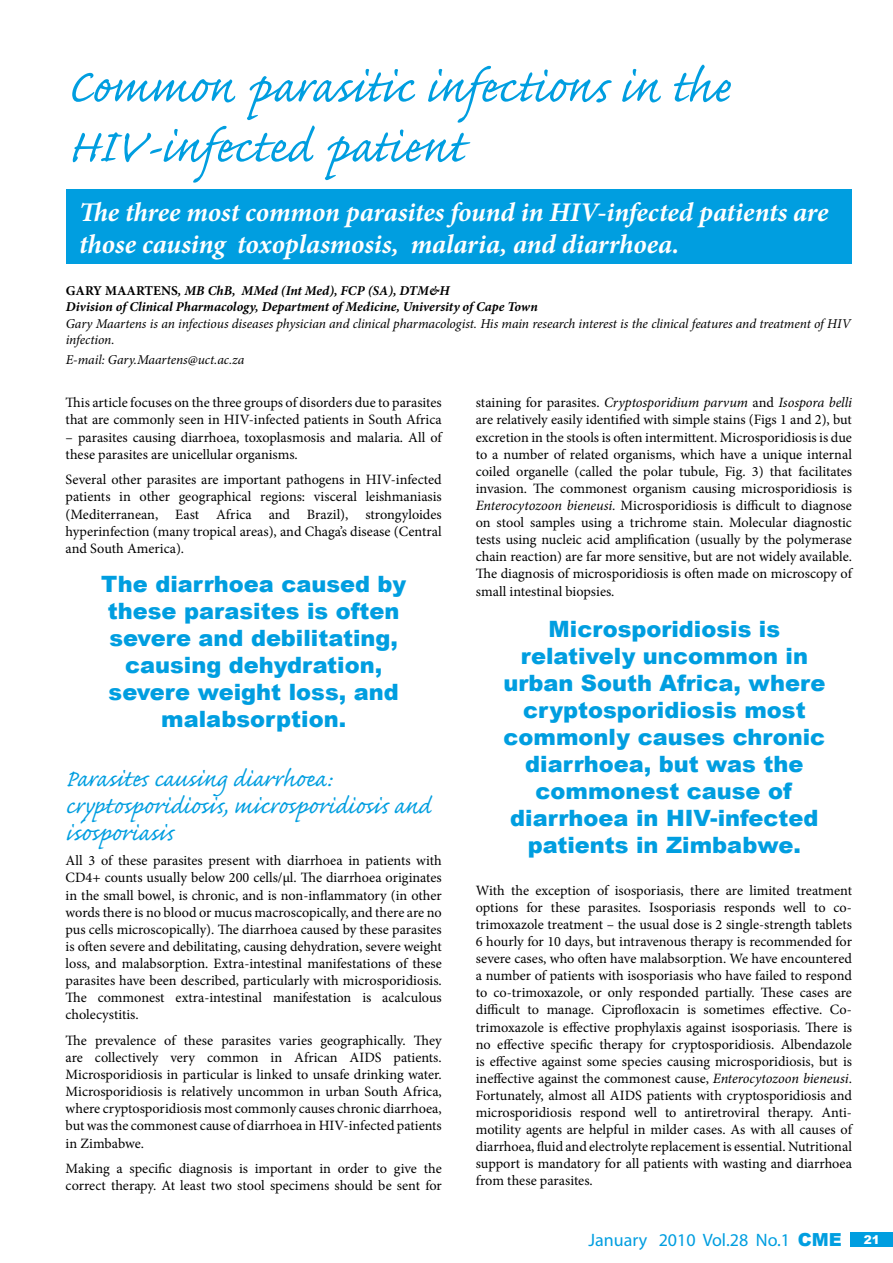
<style>
.page{position:relative;width:893px;height:1263px;background:#fff}
.page>*{position:absolute;margin:0;border:0;box-sizing:border-box;transform-origin:0 0}
.t1{font:60px/60px "Caflisch Script Pro";letter-spacing:-.005em;color:#009ee0}
.t2{font:30px/27px "Caflisch Script Pro";letter-spacing:-.005em;color:#009ee0}
.t3{font:italic 700 27px/32.4px "Minion Pro";letter-spacing:-.005em;color:#fff}
.t4{font:900 22.5px/27px "Arial";color:#009ee0;text-align:center}
.t5{font:18px "Myriad";color:#009ee0}
.t6{font:14.25px/17.1px "Minion Pro";color:#000;text-align:justify}
.t7{font:italic 13.5px/16.2px "Minion Pro";letter-spacing:-.01em;color:#000}
.t8{font:italic 700 13.5px/16.2px "Minion Pro";letter-spacing:-.005em;color:#000}
.s1{font-style:normal}
.s2{font-style:italic}
.s3{font-family:"Arial";font-weight:900}
.s4{font-family:"Arial";font-weight:900;font-size:12px;color:#fff}
</style>
<div class="page">
<div style="left:850px;top:1232px;width:43px;height:15px;background:#009ee0"></div>
<div style="left:66px;top:190px;width:786px;height:74px;background:#009ee0"></div>
<h1 class="t1" style="left:67px;top:63px;width:665px">Common parasitic infec tions in the<br>HIV-infec ted patient</h1>
<h3 class="t3" style="left:79px;top:195px;width:751px">The three most common parasites found in HIV-infected patients are those causing toxoplasmosis, malaria, and diarrhoea.</h3>
<p class="t8" style="left:66px;top:283px;width:474px"><span class="s1">GARY MAARTENS</span>, MB ChB, MMed (Int Med), FCP (SA), DTM&amp;H<br>Division of Clinical Pharmacology, Department of Medicine, University of Cape Town</p>
<p class="t7" style="left:66px;top:315px;width:787px">Gary Maartens is an infectious diseases physician and clinical pharmacologist. His main research interest is the clinical features and treatment of HIV infection.</p>
<p class="t7" style="left:66px;top:352px;width:180px">E-mail: Gary.Maartens@uct.ac.za</p>
<p class="t6" style="left:66px;top:394px;width:378px">This article focuses on the three groups of disorders due to parasites that are commonly seen in HIV-infected patients in South Africa</p>
<p class="t6" style="left:66px;top:428px;width:378px">– parasites causing diarrhoea, toxoplasmosis and malaria. All of these parasites are unicellular organisms.</p>
<p class="t6" style="left:66px;top:471px;width:378px">Several other parasites are important pathogens in HIV-infected patients in other geographical regions: visceral leishmaniasis (Mediterranean, East Africa and Brazil), strongyloides hyperinfection (many tropical areas), and Chaga’s disease (Central and South America).</p>
<h3 class="t4" style="left:101px;top:570px;width:307px">The diarrhoea caused by these parasites is often severe and debilitating, causing dehydration, severe weight loss, and malabsorption.</h3>
<h2 class="t2" style="left:66px;top:768px;width:367px">Parasites causing diarrhoea: cryptosporidiosis, microsporidiosis and isosporiasis</h2>
<p class="t6" style="left:66px;top:852px;width:378px">All 3 of these parasites present with diarrhoea in patients with CD4+ counts usually below 200 cells/µl. The diarrhoea originates in the small bowel, is chronic, and is non-inflammatory (in other words there is no blood or mucus macroscopically, and there are no pus cells microscopically). The diarrhoea caused by these parasites is often severe and debilitating, causing dehydration, severe weight loss, and malabsorption. Extra-intestinal manifestations of these parasites have been described, particularly with microsporidiosis.<br>The commonest extra-intestinal manifestation is acalculous cholecystitis.</p>
<p class="t6" style="left:66px;top:1032px;width:378px">The prevalence of these parasites varies geographically. They are collectively very common in African AIDS patients.<br>Microsporidiosis in particular is linked to unsafe drinking water.<br>Microsporidiosis is relatively uncommon in urban South Africa, where cryptosporidiosis most commonly causes chronic diarrhoea, but was the commonest cause of diarrhoea in HIV-infected patients in Zimbabwe.</p>
<p class="t6" style="left:66px;top:1160px;width:378px">Making a specific diagnosis is important in order to give the correct therapy. At least two stool specimens should be sent for</p>
<p class="t6" style="left:476px;top:394px;width:378px">staining for parasites. <span class="s2">Cryptosporidium parvum</span> and <span class="s2">Isospora belli </span>are relatively easily identified with simple stains (Figs 1 and 2), but excretion in the stools is often intermittent. Microsporidiosis is due to a number of related organisms, which have a unique internal coiled organelle (called the polar tubule, Fig. 3) that facilitates invasion. The commonest organism causing microsporidiosis is <span class="s2">Enterocytozoon bieneusi.</span> Microsporidiosis is difficult to diagnose on stool samples using a trichrome stain. Molecular diagnostic tests using nucleic acid amplification (usually by the polymerase chain reaction) are far more sensitive, but are not widely available.<br>The diagnosis of microsporidiosis is often made on microscopy of small intestinal biopsies.</p>
<h3 class="t4" style="left:503px;top:616px;width:324px">Microsporidiosis is relatively uncommon in urban South Africa, where cryptosporidiosis most commonly causes chronic diarrhoea, but was the commonest cause of diarrhoea in HIV-infected patients in Zimbabwe.</h3>
<p class="t6" style="left:476px;top:882px;width:378px">With the exception of isosporiasis, there are limited treatment options for these parasites. Isosporiasis responds well to co&shy;trimoxazole treatment – the usual dose is 2 single-strength tablets 6 hourly for 10 days, but intravenous therapy is recommended for severe cases, who often have malabsorption. We have encountered a number of patients with isosporiasis who have failed to respond to co-trimoxazole, or only responded partially. These cases are difficult to manage. Ciprofloxacin is sometimes effective. Co&shy;trimoxazole is effective prophylaxis against isosporiasis. There is no effective specific therapy for cryptosporidiosis. Albendazole is effective against some species causing microsporidiosis, but is ineffective against the commonest cause, <span class="s2">Enterocytozoon bieneusi</span>.<br>Fortunately, almost all AIDS patients with cryptosporidiosis and microsporidiosis respond well to antiretroviral therapy. Anti&shy;motility agents are helpful in milder cases. As with all causes of diarrhoea, fluid and electrolyte replacement is essential. Nutritional support is mandatory for all patients with wasting and diarrhoea from these parasites.</p>
<p class="t5" style="left:589px;top:1231px;width:293px">January 2010 Vol.28 No.1 <span class="s3">CME</span> <span class="s4">21</span></p>
</div>
